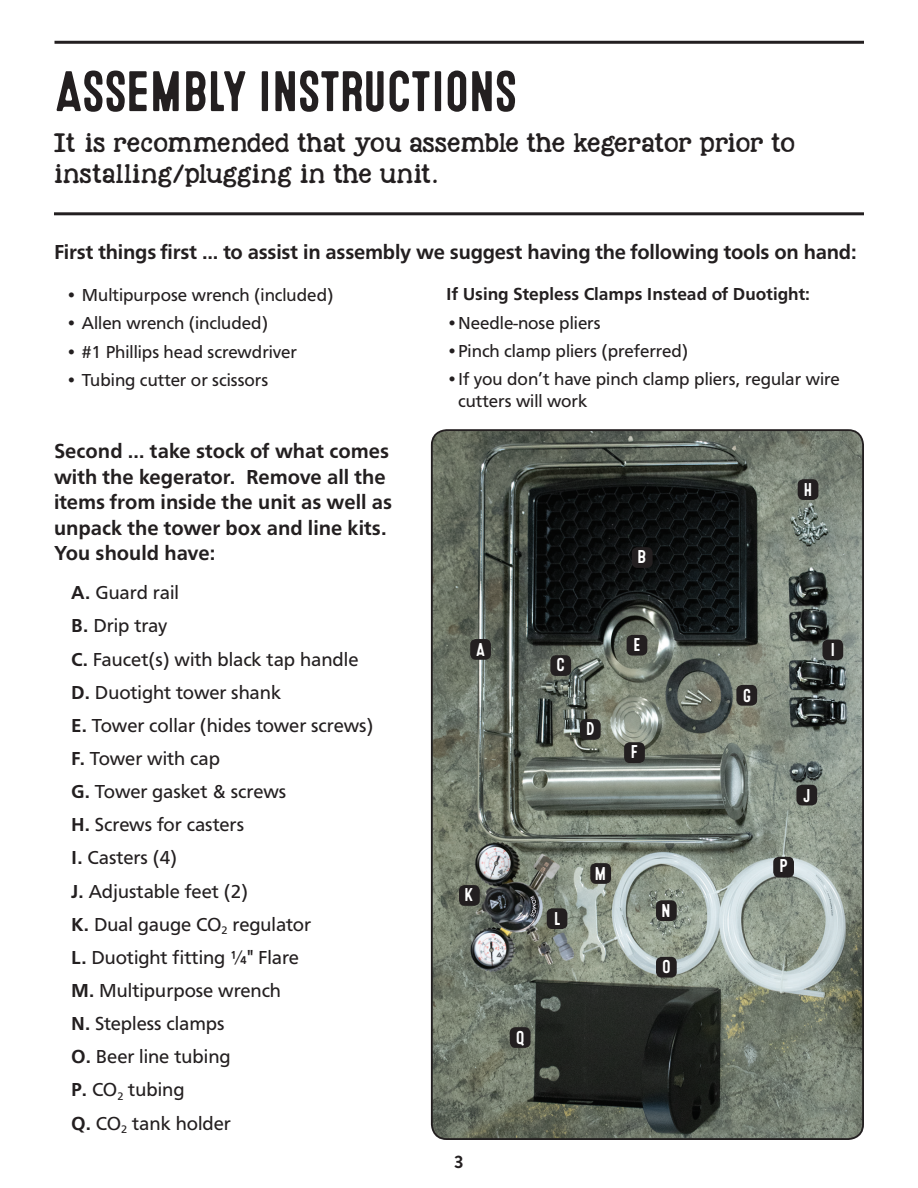
<style>
.page{position:relative;width:918px;height:1188px;background:#fff}
.page>*{position:absolute;margin:0;border:0;box-sizing:border-box;transform-origin:0 0}
.t1{font:57px "Microbrew Soft One";letter-spacing:-.03em;color:#231f20}
.t2{font:700 21px/25.5px "Carto Gothic Std";color:#231f20}
.t3{font:19.5px "Carto Gothic Std";color:#231f20}
.t4{font:19.5px/31.5px "KG Nextto Me Solid";color:#231f20}
.t5{font:18.6px "Microbrew Soft One";color:#fff}
.t6{font:18px/21.6px "Carto Gothic Std";color:#231f20}
.t7{font:700 18px "Carto Gothic Std";color:#231f20}
.t8{font:700 18px "Brandon Grotesque";color:#231f20}
.s1{font-weight:700}
</style>
<div class="page">
<hr style="left:54px;top:212px;width:810px;height:3px;background:#231f20">
<hr style="left:55px;top:41px;width:809px;height:3px;background:#231f20">
<img style="left:433px;top:431px;width:430px;height:708px">
<div style="left:431px;top:429px;width:433px;height:711px;border:2px solid #231f20;border-radius:15px"></div>
<div style="left:773px;top:857px;width:21px;height:21px;background:#231f20;border-radius:6px"></div>
<div style="left:656px;top:957px;width:21px;height:21px;background:#231f20;border-radius:6px"></div>
<div style="left:656px;top:900px;width:21px;height:21px;background:#231f20;border-radius:6px"></div>
<div style="left:798px;top:479px;width:20px;height:21px;background:#231f20;border-radius:6px"></div>
<div style="left:624px;top:742px;width:21px;height:21px;background:#231f20;border-radius:6px"></div>
<div style="left:627px;top:635px;width:20px;height:21px;background:#231f20;border-radius:6px"></div>
<div style="left:736px;top:685px;width:21px;height:21px;background:#231f20;border-radius:6px"></div>
<div style="left:796px;top:785px;width:21px;height:20px;background:#231f20;border-radius:6px"></div>
<div style="left:459px;top:885px;width:21px;height:21px;background:#231f20;border-radius:6px"></div>
<div style="left:580px;top:719px;width:21px;height:21px;background:#231f20;border-radius:6px"></div>
<div style="left:822px;top:640px;width:21px;height:20px;background:#231f20;border-radius:6px"></div>
<div style="left:632px;top:547px;width:21px;height:21px;background:#231f20;border-radius:6px"></div>
<div style="left:550px;top:655px;width:21px;height:21px;background:#231f20;border-radius:6px"></div>
<div style="left:510px;top:1027px;width:21px;height:21px;background:#231f20;border-radius:6px"></div>
<div style="left:547px;top:908px;width:20px;height:21px;background:#231f20;border-radius:6px"></div>
<div style="left:590px;top:863px;width:21px;height:21px;background:#231f20;border-radius:6px"></div>
<div style="left:470px;top:639px;width:21px;height:21px;background:#231f20;border-radius:6px"></div>
<p class="t1" style="left:54px;top:59px;width:465px">ASSEMBLY INSTRUCTIONS</p>
<p class="t4" style="left:54px;top:127px;width:743px">It is recommended that you assemble the kegerator prior to installing/plugging in the unit.</p>
<p class="t2" style="left:54px;top:239px;width:804px">First things first ... to assist in assembly we suggest having the following tools on hand:</p>
<p class="t6" style="left:65px;top:284px;width:270px">• Multipurpose wrench (included)</p>
<p class="t6" style="left:65px;top:313px;width:204px">• Allen wrench (included)</p>
<p class="t6" style="left:65px;top:341px;width:233px">• #1 Phillips head screwdriver</p>
<p class="t6" style="left:65px;top:369px;width:205px">• Tubing cutter or scissors</p>
<p class="t2" style="left:54px;top:438px;width:340px">Second … take stock of what comes with the kegerator. Remove all the items from inside the unit as well as unpack the tower box and line kits.</p>
<p class="t2" style="left:54px;top:540px;width:163px">You should have:</p>
<p class="t3" style="left:71px;top:582px;width:109px"><span class="s1">A.</span> Guard rail</p>
<p class="t3" style="left:71px;top:615px;width:98px"><span class="s1">B.</span> Drip tray</p>
<p class="t3" style="left:71px;top:648px;width:289px"><span class="s1">C.</span> Faucet(s) with black tap handle</p>
<p class="t3" style="left:71px;top:681px;width:211px"><span class="s1">D.</span> Duotight tower shank</p>
<p class="t3" style="left:71px;top:714px;width:304px"><span class="s1">E.</span> Tower collar (hides tower screws)</p>
<p class="t3" style="left:71px;top:747px;width:150px"><span class="s1">F.</span> Tower with cap</p>
<p class="t3" style="left:71px;top:780px;width:216px"><span class="s1">G.</span> Tower gasket &amp; screws</p>
<p class="t3" style="left:71px;top:814px;width:174px"><span class="s1">H.</span> Screws for casters</p>
<p class="t3" style="left:71px;top:847px;width:107px"><span class="s1">I.</span> Casters (4)</p>
<p class="t3" style="left:71px;top:880px;width:178px"><span class="s1">J.</span> Adjustable feet (2)</p>
<p class="t3" style="left:71px;top:913px;width:241px"><span class="s1">K.</span> Dual gauge CO<sub>2</sub> regulator</p>
<p class="t3" style="left:71px;top:946px;width:229px"><span class="s1">L.</span> Duotight fitting ¼" Flare</p>
<p class="t3" style="left:71px;top:979px;width:211px"><span class="s1">M.</span> Multipurpose wrench</p>
<p class="t3" style="left:71px;top:1013px;width:155px"><span class="s1">N.</span> Stepless clamps</p>
<p class="t3" style="left:71px;top:1046px;width:161px"><span class="s1">O.</span> Beer line tubing</p>
<p class="t3" style="left:71px;top:1079px;width:115px"><span class="s1">P.</span> CO<sub>2</sub> tubing</p>
<p class="t3" style="left:71px;top:1112px;width:161px"><span class="s1">Q.</span> CO<sub>2</sub> tank holder</p>
<p class="t7" style="left:446px;top:284px;width:366px">If Using Stepless Clamps Instead of Duotight:</p>
<p class="t6" style="left:446px;top:312px;width:156px">•Needle-nose pliers</p>
<p class="t6" style="left:446px;top:340px;width:244px">•Pinch clamp pliers (preferred)</p>
<p class="t6" style="left:458px;top:368px;width:383px;text-indent:-12px">•If you don’t have pinch clamp pliers, regular wire cutters will work</p>
<p class="t5" style="left:476px;top:639px;width:11px">A</p>
<p class="t5" style="left:557px;top:654px;width:10px">C</p>
<p class="t5" style="left:586px;top:718px;width:10px">D</p>
<p class="t5" style="left:637px;top:546px;width:11px">B</p>
<p class="t5" style="left:633px;top:634px;width:9px">E</p>
<p class="t5" style="left:631px;top:741px;width:9px">F</p>
<p class="t5" style="left:464px;top:884px;width:11px">K</p>
<p class="t5" style="left:554px;top:908px;width:8px">L</p>
<p class="t5" style="left:594px;top:863px;width:13px">M</p>
<p class="t5" style="left:516px;top:1027px;width:10px">Q</p>
<p class="t5" style="left:661px;top:900px;width:11px">N</p>
<p class="t5" style="left:662px;top:956px;width:10px">O</p>
<p class="t8" style="left:454px;top:1149px;width:11px">3</p>
<p class="t5" style="left:803px;top:479px;width:11px">H</p>
<p class="t5" style="left:743px;top:685px;width:10px">G</p>
<p class="t5" style="left:830px;top:639px;width:6px">I</p>
<p class="t5" style="left:803px;top:785px;width:9px">J</p>
<p class="t5" style="left:779px;top:855px;width:10px">P</p>
</div>
